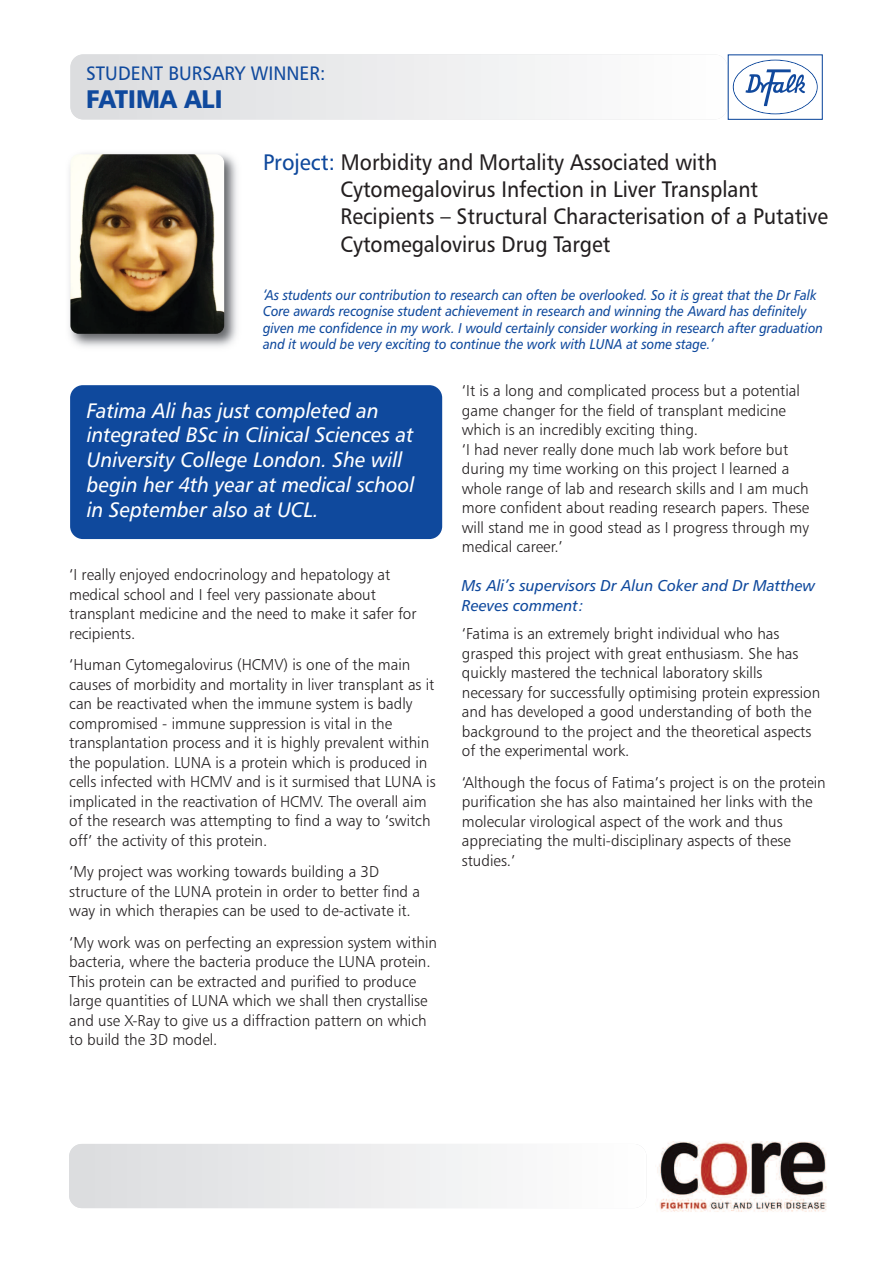
<style>
.page{position:relative;width:893px;height:1263px;background:#fff}
.page>*{position:absolute;margin:0;border:0;box-sizing:border-box;transform-origin:0 0}
.t1{font:25.5px "Humanist 777 BT Black B";color:#0f499d;scale:.95 1}
.t2{font:22.5px/27px "Humanist 777 BT Roman B";color:#231f20;scale:.92 1}
.t3{font:21px/24.8px "Humanist 777 BT Italic B";color:#fff;scale:.95 1}
.t4{font:19.5px "Humanist 777 BT Roman B";color:#0f499d;scale:.95 1}
.t5{font:15.75px/19.5px "Humanist 777 BT Light B";color:#231f20}
.t6{font:15.75px/19.5px "Humanist 777 BT Italic B";color:#0f499d}
.t7{font:14.25px/16.5px "Humanist 777 BT Italic B";color:#0f499d;scale:.9 1}
.s1{color:#0f499d}
</style>
<div class="page">
<div style="left:70px;top:54px;width:657px;height:65px;background:linear-gradient(to right,#dbdcde,#fefefe);border-radius:13px"></div>
<div style="left:69px;top:1144px;width:577px;height:64px;background:linear-gradient(to right,#dbdcde,#fefefe);border-radius:13px"></div>
<img style="left:69px;top:153px;width:168px;height:194px">
<img style="left:70px;top:154px;width:154px;height:180px;border-radius:9px">
<div style="left:70px;top:385px;width:372px;height:154px;background:#0f499d;border-radius:13px"></div>
<div style="left:728px;top:54px;width:95px;height:66px;border:1px solid #0f499d"></div>
<svg style="left:733px;top:60px;width:85px;height:54px"></svg>
<img style="left:734px;top:61px;width:83px;height:52px">
<img style="left:655px;top:1141px;width:172px;height:71px">
<p class="t4" style="left:86px;top:65px;width:253px">STUDENT BURSARY WINNER:</p>
<h1 class="t1" style="left:86px;top:89px;width:145px">FATIMA ALI</h1>
<h2 class="t2" style="left:341px;top:151px;width:531px;text-indent:-78px"><span class="s1">Project:</span> Morbidity and Mortality Associated with Cytomegalovirus Infection in Liver Transplant Recipients – Structural Characterisation of a Putative Cytomegalovirus Drug Target</h2>
<p class="t7" style="left:263px;top:288px;width:624px">‘As students our contribution to research can often be overlooked. So it is great that the Dr Falk Core awards recognise student achievement in research and winning the Award has definitely given me confidence in my work. I would certainly consider working in research after graduation and it would be very exciting to continue the work with LUNA at some stage.’</p>
<h3 class="t3" style="left:87px;top:400px;width:346px">Fatima Ali has just completed an integrated BSc in Clinical Sciences at University College London. She will begin her 4th year at medical school in September also at UCL.</h3>
<p class="t5" style="left:69px;top:566px;width:349px">‘I really enjoyed endocrinology and hepatology at medical school and I feel very passionate about transplant medicine and the need to make it safer for recipients.</p>
<p class="t5" style="left:69px;top:656px;width:368px">‘Human Cytomegalovirus (HCMV) is one of the main causes of morbidity and mortality in liver transplant as it can be reactivated when the immune system is badly compromised - immune suppression is vital in the transplantation process and it is highly prevalent within the population. LUNA is a protein which is produced in cells infected with HCMV and is it surmised that LUNA is implicated in the reactivation of HCMV. The overall aim of the research was attempting to find a way to ‘switch off’ the activity of this protein.</p>
<p class="t5" style="left:69px;top:863px;width:352px">‘My project was working towards building a 3D structure of the LUNA protein in order to better find a way in which therapies can be used to de-activate it.</p>
<p class="t5" style="left:69px;top:933px;width:369px">‘My work was on perfecting an expression system within bacteria, where the bacteria produce the LUNA protein.<br>This protein can be extracted and purified to produce large quantities of LUNA which we shall then crystallise and use X-Ray to give us a diffraction pattern on which to build the 3D model.</p>
<p class="t5" style="left:462px;top:382px;width:349px">‘It is a long and complicated process but a potential game changer for the field of transplant medicine which is an incredibly exciting thing.<br>‘I had never really done much lab work before but during my time working on this project I learned a whole range of lab and research skills and I am much more confident about reading research papers. These will stand me in good stead as I progress through my medical career.’</p>
<p class="t6" style="left:462px;top:577px;width:355px">Ms Ali’s supervisors Dr Alun Coker and Dr Matthew<br>Reeves comment:</p>
<p class="t5" style="left:462px;top:625px;width:360px">‘Fatima is an extremely bright individual who has grasped this project with great enthusiasm. She has quickly mastered the technical laboratory skills necessary for successfully optimising protein expression and has developed a good understanding of both the background to the project and the theoretical aspects of the experimental work.</p>
<p class="t5" style="left:462px;top:774px;width:365px">‘Although the focus of Fatima’s project is on the protein purification she has also maintained her links with the molecular virological aspect of the work and thus appreciating the multi-disciplinary aspects of these studies.’</p>
</div>
